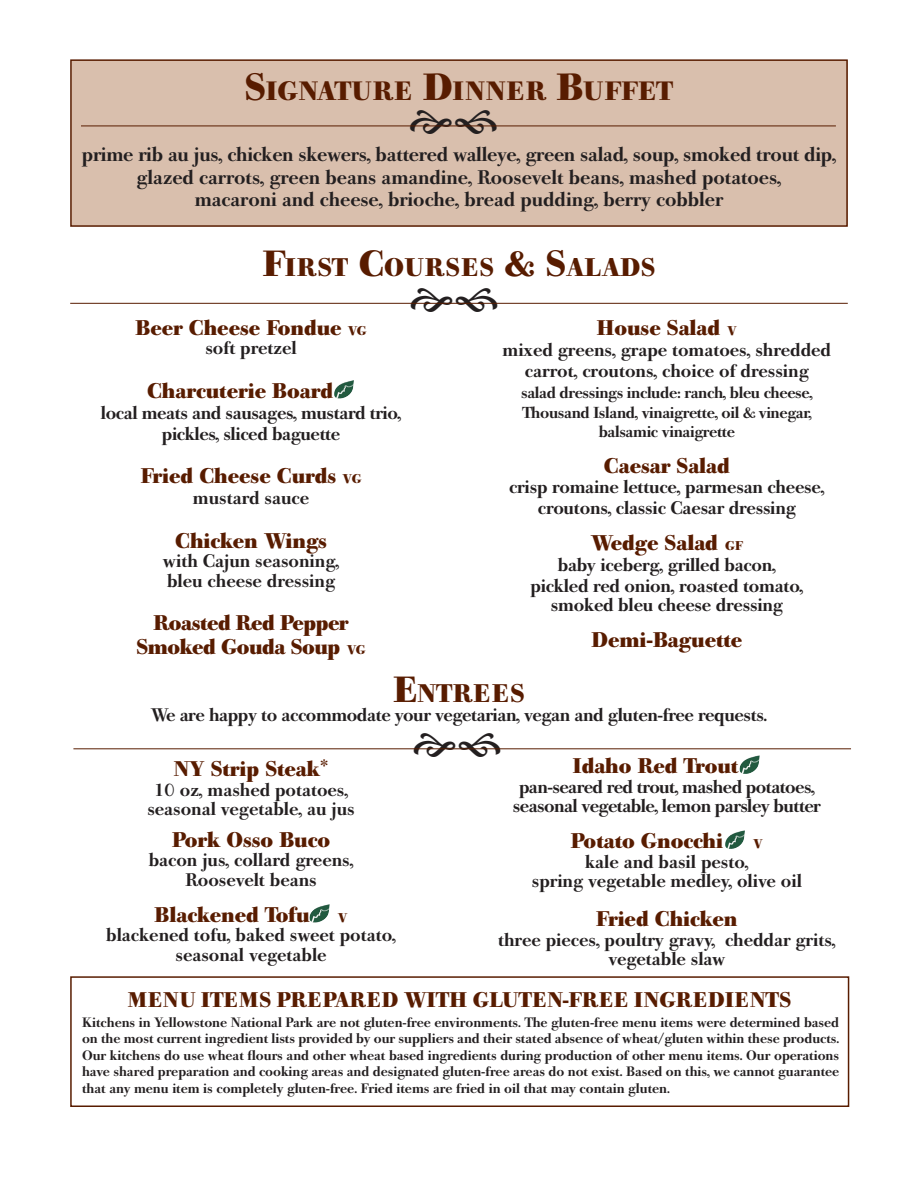
<style>
.page{position:relative;width:918px;height:1188px;background:#fff}
.page>*{position:absolute;margin:0;border:0;box-sizing:border-box;transform-origin:0 0}
.t1{font:26.25px "Bodoni Old Face BE Bold Os F";letter-spacing:.065em;color:#581c00}
.t2{font:25.2px "Bodoni Old Face BE Bold Os F";letter-spacing:.04em;color:#581c00}
.t3{font:25.2px "Bodoni Old Face BE Bold Os F";letter-spacing:.065em;color:#581c00}
.t4{font:21px "Bodoni Old Face BE Bold Os F";color:#581c00}
.t5{font:700 21px "Bodoni Old Face BE";letter-spacing:.055em;color:#581c00}
.t6{font:21px/24px "Bodoni Old Face BE Bold Os F";letter-spacing:-.02em;color:#581c00;text-align:center}
.t7{font:500 19.5px/22.5px "Bodoni Old Face BE";color:#231f20;text-align:center}
.t8{font:500 18px/19.5px "Bodoni Old Face BE";letter-spacing:-.01em;color:#231f20;text-align:center}
.t9{font:500 18px/19.5px "Bodoni Old Face BE";letter-spacing:-.03em;color:#231f20;text-align:center}
.t10{font:500 15.75px/19.5px "Bodoni Old Face BE";letter-spacing:-.02em;color:#231f20;text-align:center}
.t11{font:500 13.5px/16.5px "Bodoni Old Face BE";color:#231f20;text-align:justify}
.t12{font:12.6px "Bodoni Old Face BE Bold Os F";color:#581c00}
.s1{font-size:37.5px}
.s2{font-size:36px}
.s3{font-size:12.6px}
.s4{font-family:"Bodoni Old Face BE";font-weight:700;font-size:12.6px}
.s5{font-family:"Bodoni";font-weight:700;font-stretch:condensed}
</style>
<div class="page">
<div style="left:70px;top:976px;width:779px;height:131px;border:2px solid #581c00"></div>
<div style="left:71px;top:60px;width:776px;height:166px;background:#d9bfad"></div>
<div style="left:70px;top:59px;width:778px;height:168px;border:2px solid #581c00"></div>
<img style="left:310px;top:904px;width:20px;height:19px">
<img style="left:740px;top:755px;width:20px;height:19px">
<img style="left:725px;top:830px;width:20px;height:19px">
<img style="left:334px;top:380px;width:20px;height:19px">
<hr style="left:70px;top:303px;width:778px;height:1px;background:#581c00">
<hr style="left:73px;top:748px;width:778px;height:1px;background:#581c00">
<hr style="left:81px;top:126px;width:755px;height:1px;background:#581c00">
<svg style="left:411px;top:302px;width:86px;height:2px"></svg>
<svg style="left:414px;top:748px;width:87px;height:2px"></svg>
<svg style="left:410px;top:125px;width:87px;height:2px"></svg>
<h1 class="t1" style="left:245px;top:75px;width:430px"><span class="s1">S</span>IGNATURE <span class="s1">D</span>INNER <span class="s1">B</span>UFFET</h1>
<p class="t7" style="left:82px;top:143px;width:756px">prime rib au jus, chicken skewers, battered walleye, green salad, soup, smoked trout dip, glazed carrots, green beans amandine, Roosevelt beans, mashed potatoes,<br>macaroni and cheese, brioche, bread pudding, berry cobbler</p>
<h2 class="t2" style="left:263px;top:252px;width:394px"><span class="s2">F</span>IRST <span class="s2">C</span>OURSES <span class="s2">&amp; S</span>ALADS</h2>
<p class="t4" style="left:136px;top:315px;width:233px">Beer Cheese Fondue <span class="s3">VG</span></p>
<p class="t8" style="left:205px;top:339px;width:93px">soft pretzel</p>
<p class="t4" style="left:147px;top:378px;width:187px">Charcuterie Board</p>
<p class="t8" style="left:101px;top:402px;width:302px;line-height:21px">local meats and sausages, mustard trio, pickles, sliced baguette</p>
<p class="t4" style="left:141px;top:463px;width:222px">Fried Cheese Curds <span class="s3">VG</span></p>
<p class="t8" style="left:193px;top:489px;width:118px">mustard sauce</p>
<p class="t4" style="left:175px;top:528px;width:153px">Chicken Wings</p>
<p class="t8" style="left:163px;top:552px;width:178px;text-align:left">with Cajun seasoning, bleu cheese dressing</p>
<p class="t6" style="left:136px;top:611px;width:231px">Roasted Red Pepper<br>Smoked Gouda Soup <span class="s3">VG</span></p>
<p class="t4" style="left:597px;top:315px;width:142px">House Salad <span class="s3">V</span></p>
<p class="t8" style="left:503px;top:340px;width:330px;line-height:21px">mixed greens, grape tomatoes, shredded carrot, croutons, choice of dressing</p>
<p class="t10" style="left:521px;top:384px;width:293px">salad dressings include: ranch, bleu cheese,<br>Thousand Island, vinaigrette, oil &amp; vinegar, balsamic vinaigrette</p>
<p class="t4" style="left:604px;top:453px;width:127px">Caesar Salad</p>
<p class="t8" style="left:509px;top:477px;width:317px;line-height:21px">crisp romaine lettuce, parmesan cheese, croutons, classic Caesar dressing</p>
<p class="t4" style="left:591px;top:530px;width:154px">Wedge Salad <span class="s4">gf</span></p>
<p class="t8" style="left:530px;top:555px;width:275px;line-height:20.2px">baby iceberg, grilled bacon, pickled red onion, roasted tomato, smoked bleu cheese dressing</p>
<p class="t4" style="left:591px;top:627px;width:152px">Demi-Baguette</p>
<h2 class="t3" style="left:393px;top:678px;width:133px"><span class="s2">E</span>NTREES</h2>
<p class="t8" style="left:151px;top:706px;width:618px">We are happy to accommodate your vegetarian, vegan and gluten-free requests.</p>
<p class="t4" style="left:174px;top:756px;width:156px">NY Strip Steak<span class="s5">*</span></p>
<p class="t8" style="left:147px;top:780px;width:209px">10 oz, mashed potatoes, seasonal vegetable, au jus</p>
<p class="t4" style="left:172px;top:827px;width:159px">Pork Osso Buco</p>
<p class="t8" style="left:149px;top:851px;width:206px">bacon jus, collard greens,<br>Roosevelt beans</p>
<p class="t4" style="left:155px;top:902px;width:156px">Blackened Tofu</p>
<p class="t12" style="left:338px;top:910px;width:11px">V</p>
<p class="t8" style="left:106px;top:926px;width:291px">blackened tofu, baked sweet potato, seasonal vegetable</p>
<p class="t4" style="left:573px;top:753px;width:167px">Idaho Red Trout</p>
<p class="t9" style="left:513px;top:777px;width:309px">pan-seared red trout, mashed potatoes, seasonal vegetable, lemon parsley butter</p>
<p class="t4" style="left:571px;top:828px;width:154px">Potato Gnocchi</p>
<p class="t12" style="left:753px;top:836px;width:11px">V</p>
<p class="t8" style="left:532px;top:852px;width:272px">kale and basil pesto,<br>spring vegetable medley, olive oil</p>
<p class="t4" style="left:596px;top:906px;width:143px">Fried Chicken</p>
<p class="t8" style="left:498px;top:930px;width:339px">three pieces, poultry gravy, cheddar grits, vegetable slaw</p>
<p class="t5" style="left:128px;top:987px;width:89px">MENU ITEMS</p>
<p class="t5" style="left:277px;top:987px;width:46px">PREPA</p>
<p class="t5" style="left:350px;top:987px;width:71px">RED WITH</p>
<p class="t5" style="left:473px;top:987px;width:236px">GLUTE N-FREE INGREDIE</p>
<p class="t5" style="left:750px;top:987px;width:30px">NTS</p>
<p class="t11" style="left:82px;top:1014px;width:759px">Kitchens in Yellowstone National Park are not gluten-free environments. The gluten-free menu items were determined based on the most current ingredient lists provided by our suppliers and their stated absence of wheat/gluten within these products.<br>Our kitchens do use wheat flours and other wheat based ingredients during production of other menu items. Our operations have shared preparation and cooking areas and designated gluten-free areas do not exist. Based on this, we cannot guarantee that any menu item is completely gluten-free. Fried items are fried in oil that may contain gluten.</p>
</div>
